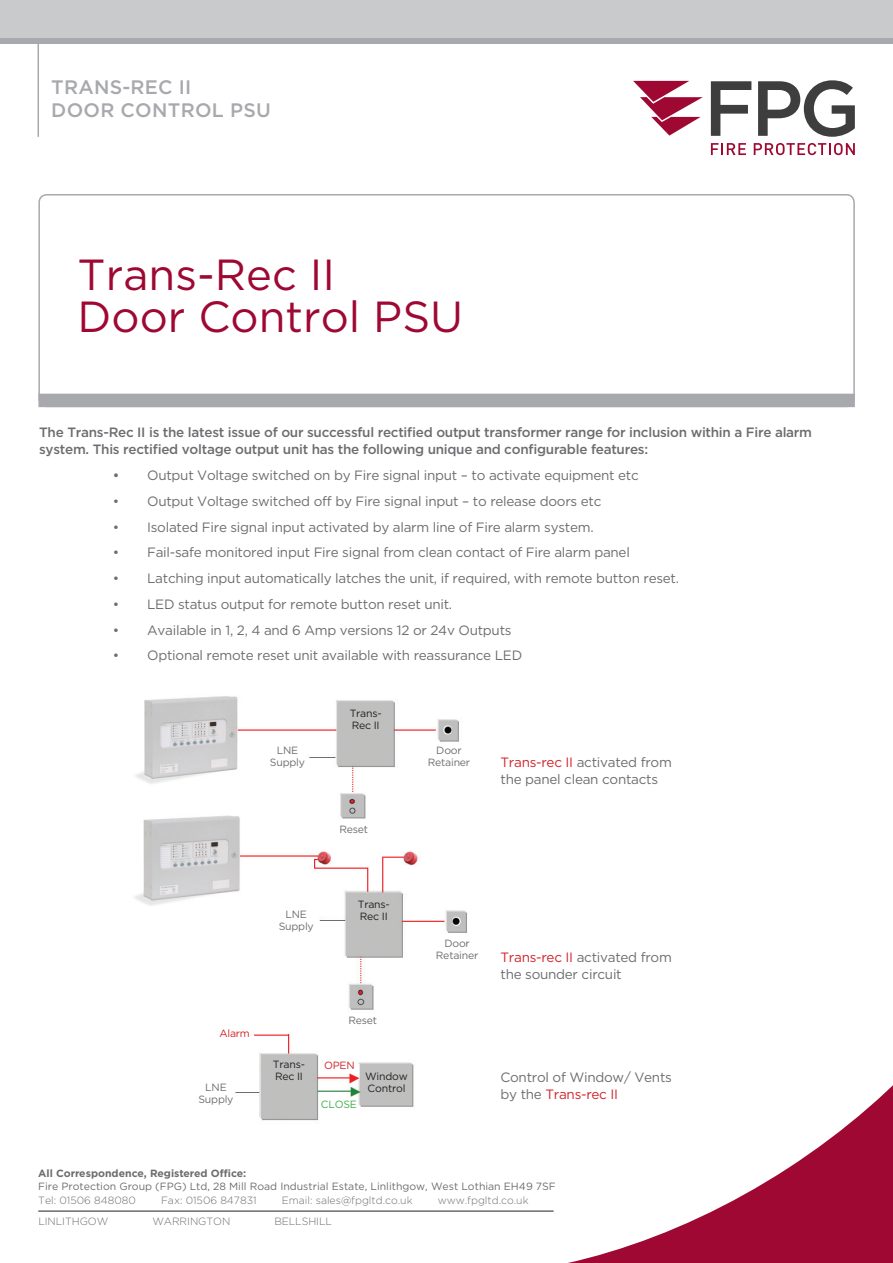
<style>
.page{position:relative;width:893px;height:1263px;background:#fff}
.page>*{position:absolute;margin:0;border:0;box-sizing:border-box;transform-origin:0 0}
.t1{font:43.5px/42px "Gotham";color:#9e0832}
.t2{font:500 19.5px/22.5px "Gotham";letter-spacing:.015em;color:#a8a9ad}
.t3{font:13.5px/17.2px "Gotham";letter-spacing:-.02em;color:#6c6d70}
.t4{font:500 13.5px/17.2px "Gotham";letter-spacing:-.02em;color:#6c6d70}
.t5{font:10.5px/14px "Gotham";color:#6c6d70}
.t6{font:300 10.5px "Gotham";color:#6c6d70}
.t7{font:10.5px/12px "Gotham";letter-spacing:-.02em;color:#6c6d70;text-align:center}
.t8{font:10.5px/12px "Gotham";letter-spacing:-.02em;color:#231f20}
.t9{font:10.5px "Gotham";letter-spacing:-.02em;color:#d1232a}
.t10{font:10.5px "Gotham";letter-spacing:-.02em;color:#40ae49}
.s1{font-weight:500}
.s2{color:#d1232a}
.s3{font-weight:700}
.s4{font-weight:300}
</style>
<div class="page">
<svg style="left:423px;top:1085px;width:470px;height:178px"></svg>
<div style="left:38px;top:394px;width:817px;height:13px;background:#a8a9ad"></div>
<svg style="left:711px;top:81px;width:40px;height:55px"></svg>
<svg style="left:758px;top:80px;width:97px;height:57px"></svg>
<svg style="left:711px;top:143px;width:35px;height:12px"></svg>
<svg style="left:754px;top:143px;width:101px;height:12px"></svg>
<svg style="left:633px;top:81px;width:70px;height:55px"></svg>
<div style="left:0;top:0;width:893px;height:44px;background:#c9cacc"></div>
<div style="left:0;top:38px;width:893px;height:6px;background:#a8a9ad"></div>
<hr style="left:38px;top:41px;width:1px;height:96px;background:#a8a9ad">
<hr style="left:38px;top:1211px;width:516px;height:1px;background:#231f20">
<div style="left:38px;top:194px;width:817px;height:213px;border:2px solid #a8a9ad;border-radius:8px"></div>
<img style="left:134px;top:696px;width:482px;height:441px">
<p class="t2" style="left:51px;top:76px;width:221px">TRANS-REC II<br>DOOR CONTROL PSU</p>
<p class="t1" style="left:78px;top:252px;width:387px">Trans-Rec II<br>Door Control PSU</p>
<p class="t4" style="left:39px;top:423px;width:774px">The Trans-Rec II is the latest issue of our successful rectified output transformer range for inclusion within a Fire alarm system. This rectified voltage output unit has the following unique and configurable features:</p>
<p class="t3" style="left:113px;top:466px;width:527px"><span class="s1">•</span> Output Voltage switched on by Fire signal input – to activate equipment etc</p>
<p class="t3" style="left:113px;top:492px;width:490px">• Output Voltage switched off by Fire signal input – to release doors etc</p>
<p class="t3" style="left:113px;top:518px;width:482px">• Isolated Fire signal input activated by alarm line of Fire alarm system.</p>
<p class="t3" style="left:113px;top:544px;width:519px">• Fail-safe monitored input Fire signal from clean contact of Fire alarm panel</p>
<p class="t3" style="left:113px;top:570px;width:568px">• Latching input automatically latches the unit, if required, with remote button reset.</p>
<p class="t3" style="left:113px;top:595px;width:341px">• LED status output for remote button reset unit.</p>
<p class="t3" style="left:113px;top:621px;width:400px">• Available in 1, 2, 4 and 6 Amp versions 12 or 24v Outputs</p>
<p class="t3" style="left:113px;top:647px;width:411px">• Optional remote reset unit available with reassurance LED</p>
<p class="t7" style="left:270px;top:744px;width:37px">LNE<br>Supply</p>
<p class="t8" style="left:350px;top:707px;width:34px">Trans-<br>Rec II</p>
<p class="t5" style="left:339px;top:822px;width:30px">Reset</p>
<p class="t7" style="left:428px;top:744px;width:44px">Door<br>Retainer</p>
<p class="t3" style="left:500px;top:753px;width:173px"><span class="s2">Trans-rec II</span> activated from the panel clean contacts</p>
<p class="t7" style="left:279px;top:908px;width:37px">LNE<br>Supply</p>
<p class="t8" style="left:358px;top:898px;width:34px">Trans-<br>Rec II</p>
<p class="t9" style="left:219px;top:1028px;width:32px">Alarm</p>
<p class="t7" style="left:198px;top:1081px;width:37px">LNE<br>Supply</p>
<p class="t8" style="left:273px;top:1058px;width:34px">Trans-<br>Rec II</p>
<p class="t5" style="left:348px;top:1013px;width:30px">Reset</p>
<p class="t9" style="left:324px;top:1059px;width:32px">OPEN</p>
<p class="t10" style="left:321px;top:1098px;width:38px">CLOSE</p>
<p class="t8" style="left:365px;top:1070px;width:44px">Window<br>Control</p>
<p class="t7" style="left:436px;top:937px;width:44px">Door<br>Retainer</p>
<p class="t3" style="left:500px;top:948px;width:173px"><span class="s2">Trans-rec II</span> activated from the sounder circuit</p>
<p class="t3" style="left:500px;top:1068px;width:173px">Control of Window/ Vents by the <span class="s2">Trans-rec II</span></p>
<p class="t5" style="left:38px;top:1166px;width:519px"><span class="s3">All Correspondence, Registered Office:<br></span>Fire Protection Group (FPG) Ltd, 28 Mill Road Industrial Estate, Linlithgow, West Lothian EH49 7SF<br><span class="s4">Tel: 01506 848080</span></p>
<p class="t6" style="left:161px;top:1195px;width:97px">Fax: 01506 847831</p>
<p class="t6" style="left:282px;top:1195px;width:132px">Email: sales@fpgltd.co.uk</p>
<p class="t6" style="left:438px;top:1195px;width:92px">www.fpgltd.co.uk</p>
<p class="t6" style="left:38px;top:1215px;width:71px">LINLITHGOW</p>
<p class="t6" style="left:152px;top:1215px;width:79px">WARRINGTON</p>
<p class="t6" style="left:274px;top:1215px;width:59px">BELLSHILL</p>
</div>
